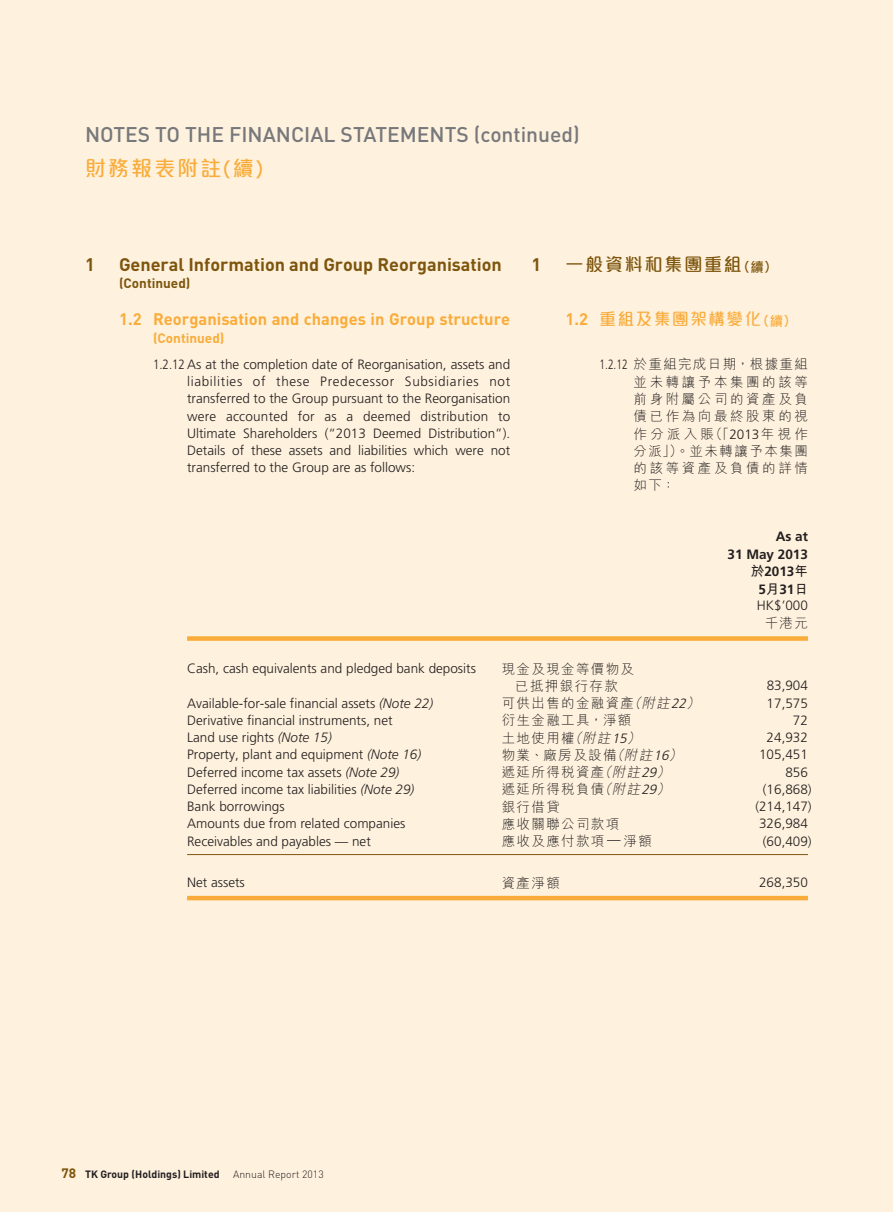
<style>
.page{position:relative;width:893px;height:1212px;background:#fef1dd}
.page>*{position:absolute;margin:0;border:0;box-sizing:border-box;transform-origin:0 0}
.t1{font:500 21px "DIN Pro";color:#76787b}
.t2{font:500 21px "M Elle HK";letter-spacing:.1em;color:#f9ac3a}
.t3{font:700 18px "DIN Pro";color:#7d550d}
.t4{font:500 18px "M Elle HK";letter-spacing:.1em;color:#7d550d}
.t5{font:700 16.5px "DIN Pro";color:#f9ac3a}
.t6{font:500 16.5px "M Elle HK";letter-spacing:.1em;color:#f9ac3a}
.t7{font:300 13.5px "Frutiger LT Std";color:#231f20}
.t8{font:300 13.5px/17.2px "Frutiger LT Std";color:#231f20;text-align:justify;scale:.85 1}
.t9{font:300 13.5px/17.2px "M Hei HK";letter-spacing:.1em;color:#231f20;text-align:center}
.t10{font:700 13.5px/17.2px "Frutiger LT Std";color:#231f20;text-align:right}
.t11{font:700 13.5px "DIN Pro";color:#7d550d}
.t12{font:700 13.5px "DIN Pro";color:#f9ac3a}
.t13{font:700 10.5px "DIN Pro";color:#231f20}
.t14{font:300 10.5px "DIN Pro";color:#231f20}
.s1{font-size:13.5px}
.s2{font-family:"DIN Pro";font-weight:700}
.s3{font-family:"Frutiger LT Std"}
.s4{font-family:"M Hei HK"}
.s5{font-weight:300}
.s6{font-style:italic}
.s7{font-family:"Frutiger LT Std";font-style:italic}
.s8{font-size:13.5px;color:#7d550d}
</style>
<div class="page">
<hr style="left:187px;top:854px;width:621px;height:1px;background:#7d550d">
<div style="left:187px;top:636px;width:621px;height:5px;background:#f9ac3a"></div>
<hr style="left:187px;top:896px;width:621px;height:4px;background:#f9ac3a">
<h1 class="t1" style="left:85px;top:127px;width:496px">NOTES TO THE FINANCIAL STATEMENTS (continued)</h1>
<h1 class="t2" style="left:85px;top:160px;width:179px">財務報表附註(續)</h1>
<h2 class="t3" style="left:85px;top:258px;width:11px">1</h2>
<h2 class="t3" style="left:119px;top:258px;width:384px">General Information and Group Reorganisation</h2>
<p class="t11" style="left:119px;top:279px;width:73px">(Continued)</p>
<p class="t5" style="left:119px;top:313px;width:393px">1.2 Reorganisation and changes in Group structure</p>
<p class="t12" style="left:153px;top:333px;width:73px">(Continued)</p>
<p class="t8" style="left:187px;top:356px;width:382px;text-indent:-34px">1.2.12 As at the completion date of Reorganisation, assets and liabilities of these Predecessor Subsidiaries not transferred to the Group pursuant to the Reorganisation were accounted for as a deemed distribution to Ultimate Shareholders (“2013 Deemed Distribution”).<br>Details of these assets and liabilities which were not transferred to the Group are as follows:</p>
<h2 class="t3" style="left:531px;top:258px;width:11px">1</h2>
<h2 class="t4" style="left:566px;top:258px;width:213px">一般資料和集團重組<span class="s1">（續）</span></h2>
<p class="t6" style="left:566px;top:313px;width:233px"><span class="s2">1.2</span> 重組及集團架構變化<span class="s1">（續）</span></p>
<p class="t9" style="left:634px;top:358px;width:176px;text-align:justify;text-indent:-34px"><span class="s3">1.2.12</span> 於重組完成日期，根據重組並未轉讓予本集團的該等前身附屬公司的資產及負債已作為向最終股東的視作分派入賬（「<span class="s3">2013</span>年視作分派」）。並未轉讓予本集團的該等資產及負債的詳情如下：</p>
<p class="t10" style="left:728px;top:529px;width:82px">As at<br>31 May 2013<span class="s4">於</span>2013<span class="s4">年<br></span>5<span class="s4">月</span>31<span class="s4">日<br></span><span class="s5">HK$’000</span></p>
<p class="t9" style="left:765px;top:616px;width:45px">千港元</p>
<p class="t7" style="left:187px;top:662px;width:290px">Cash, cash equivalents and pledged bank deposits</p>
<p class="t9" style="left:502px;top:662px;width:134px">現金及現金等價物及已抵押銀行存款</p>
<p class="t7" style="left:767px;top:679px;width:43px">83,904</p>
<p class="t7" style="left:187px;top:696px;width:248px">Available-for-sale financial assets <span class="s6">(Note 22)</span></p>
<p class="t9" style="left:502px;top:696px;width:202px">可供出售的金融資產<span class="s6">（附註</span><span class="s7">22</span><span class="s6">）</span></p>
<p class="t7" style="left:767px;top:696px;width:43px">17,575</p>
<p class="t7" style="left:187px;top:713px;width:207px">Derivative financial instruments, net</p>
<p class="t9" style="left:502px;top:713px;width:131px">衍生金融工具，淨額</p>
<p class="t7" style="left:793px;top:713px;width:17px">72</p>
<p class="t7" style="left:187px;top:731px;width:146px">Land use rights <span class="s6">(Note 15)</span></p>
<p class="t9" style="left:502px;top:731px;width:142px">土地使用權<span class="s6">（附註</span><span class="s7">15</span><span class="s6">）</span></p>
<p class="t7" style="left:767px;top:731px;width:43px">24,932</p>
<p class="t7" style="left:187px;top:748px;width:236px">Property, plant and equipment <span class="s6">(Note 16)</span></p>
<p class="t9" style="left:502px;top:748px;width:184px">物業、廠房及設備<span class="s6">（附註</span><span class="s7">16</span><span class="s6">）</span></p>
<p class="t7" style="left:759px;top:748px;width:50px">105,451</p>
<p class="t7" style="left:187px;top:765px;width:214px">Deferred income tax assets <span class="s6">(Note 29)</span></p>
<p class="t9" style="left:502px;top:765px;width:172px">遞延所得稅資產<span class="s6">（附註</span><span class="s7">29</span><span class="s6">）</span></p>
<p class="t7" style="left:785px;top:765px;width:24px">856</p>
<p class="t7" style="left:187px;top:782px;width:229px">Deferred income tax liabilities <span class="s6">(Note 29)</span></p>
<p class="t9" style="left:502px;top:782px;width:172px">遞延所得稅負債<span class="s6">（附註</span><span class="s7">29</span><span class="s6">）</span></p>
<p class="t7" style="left:763px;top:782px;width:50px">(16,868)</p>
<p class="t7" style="left:187px;top:800px;width:99px">Bank borrowings</p>
<p class="t9" style="left:502px;top:800px;width:60px">銀行借貸</p>
<p class="t7" style="left:755px;top:800px;width:58px">(214,147)</p>
<p class="t7" style="left:187px;top:817px;width:220px">Amounts due from related companies</p>
<p class="t9" style="left:502px;top:817px;width:119px">應收關聯公司款項</p>
<p class="t7" style="left:759px;top:817px;width:50px">326,984</p>
<p class="t7" style="left:187px;top:834px;width:185px">Receivables and payables — net</p>
<p class="t9" style="left:502px;top:834px;width:152px">應收及應付款項<sup>—</sup>淨額</p>
<p class="t7" style="left:763px;top:834px;width:50px">(60,409)</p>
<p class="t7" style="left:187px;top:876px;width:59px">Net assets</p>
<p class="t9" style="left:502px;top:876px;width:60px">資產淨額</p>
<p class="t7" style="left:759px;top:876px;width:50px">268,350</p>
<p class="t13" style="left:62px;top:1170px;width:159px"><span class="s8">78</span> TK Group (Holdings) Limited</p>
<p class="t14" style="left:233px;top:1170px;width:92px">Annual Report 2013</p>
</div>
